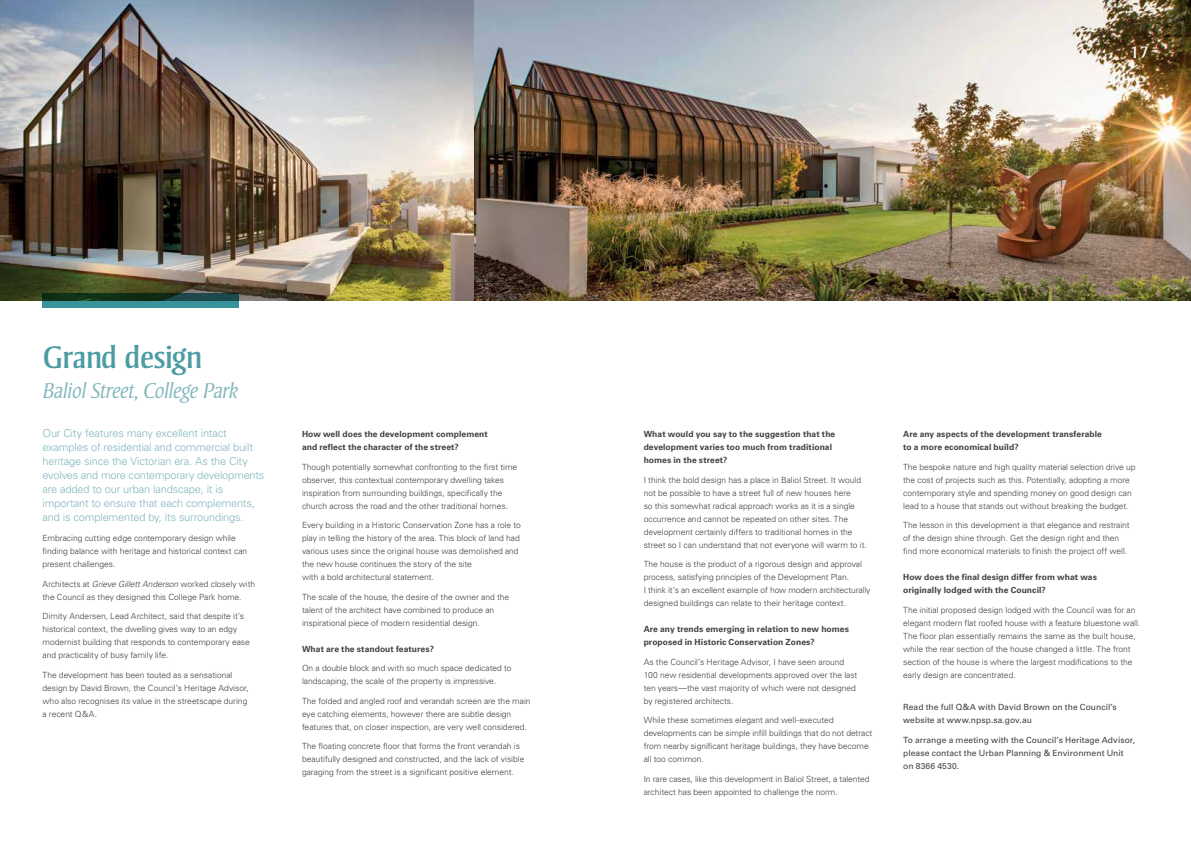
<style>
.page{position:relative;width:1191px;height:842px;background:#fff}
.page>*{position:absolute;margin:0;border:0;box-sizing:border-box;transform-origin:0 0}
.t1{font:32px "Strayhorn";letter-spacing:-.025em;color:#4d9ca3}
.t2{font:italic 300 22px "Strayhorn";letter-spacing:-.02em;color:#83b7bd}
.t3{font:17px "Strayhorn";color:#fff}
.t4{font:300 11px/14px "Univers";letter-spacing:-.015em;color:#83b7bd}
.t5{font:300 8.5px/13px "Univers";letter-spacing:-.005em;color:#414042}
.t6{font:700 8.5px/13px "Univers";letter-spacing:.01em;color:#414042}
.t7{font:8.5px/13px "Univers";letter-spacing:.005em;color:#414042}
.s1{font-style:italic}
</style>
<div class="page">
<img style="left:0;top:0;width:1191px;height:301px">
<svg style="left:43px;top:294px;width:196px;height:14px;background:#266561"></svg>
<h3 class="t3" style="left:1130px;top:42px;width:20px">17</h3>
<h1 class="t1" style="left:43px;top:339px;width:161px">Grand design</h1>
<h2 class="t2" style="left:43px;top:379px;width:197px">Baliol Street, College Park</h2>
<p class="t4" style="left:43px;top:426px;width:223px">Our City features many excellent intact examples of residential and commercial built heritage since the Victorian era. As the City evolves and more contemporary developments are added to our urban landscape, it is important to ensure that each complements, and is complemented by, its surroundings.</p>
<p class="t5" style="left:43px;top:532px;width:206px">Embracing cutting edge contemporary design while finding balance with heritage and historical context can present challenges.</p>
<p class="t5" style="left:43px;top:577px;width:214px">Architects at <span class="s1">Grieve Gillett Anderson</span> worked closely with the Council as they designed this College Park home.</p>
<p class="t5" style="left:43px;top:610px;width:209px">Dimity Andersen, Lead Architect, said that despite it’s historical context, the dwelling gives way to an edgy modernist building that responds to contemporary ease and practicality of busy family life.</p>
<p class="t5" style="left:43px;top:668px;width:208px">The development has been touted as a sensational design by David Brown, the Council’s Heritage Advisor, who also recognises its value in the streetscape during a recent Q&amp;A.</p>
<p class="t6" style="left:302px;top:428px;width:187px">How well does the development complement and reflect the character of the street?</p>
<p class="t5" style="left:302px;top:460px;width:217px">Though potentially somewhat confronting to the first time observer, this contextual contemporary dwelling takes inspiration from surrounding buildings, specifically the church across the road and the other traditional homes.</p>
<p class="t5" style="left:302px;top:519px;width:220px">Every building in a Historic Conservation Zone has a role to play in telling the history of the area. This block of land had various uses since the original house was demolished and the new house continues the story of the site<br>with a bold architectural statement.</p>
<p class="t5" style="left:302px;top:590px;width:209px">The scale of the house, the desire of the owner and the talent of the architect have combined to produce an inspirational piece of modern residential design.</p>
<p class="t6" style="left:302px;top:642px;width:134px">What are the standout features?</p>
<p class="t5" style="left:302px;top:662px;width:211px">On a double block and with so much space dedicated to landscaping, the scale of the property is impressive.</p>
<p class="t5" style="left:302px;top:694px;width:230px">The folded and angled roof and verandah screen are the main eye catching elements, however there are subtle design features that, on closer inspection, are very well considered.</p>
<p class="t5" style="left:302px;top:740px;width:224px">The floating concrete floor that forms the front verandah is beautifully designed and constructed, and the lack of visible garaging from the street is a significant positive element.</p>
<p class="t6" style="left:643px;top:428px;width:193px">What would you say to the suggestion that the development varies too much from traditional homes in the street?</p>
<p class="t5" style="left:643px;top:473px;width:225px">I think the bold design has a place in Baliol Street. It would not be possible to have a street full of new houses here<br>so this somewhat radical approach works as it is a single occurrence and cannot be repeated on other sites. The development certainly differs to traditional homes in the street so I can understand that not everyone will warm to it.</p>
<p class="t5" style="left:643px;top:558px;width:228px">The house is the product of a rigorous design and approval process, satisfying principles of the Development Plan.<br>I think it’s an excellent example of how modern architecturally designed buildings can relate to their heritage context.</p>
<p class="t6" style="left:643px;top:623px;width:207px">Are any trends emerging in relation to new homes proposed in Historic Conservation Zones?</p>
<p class="t5" style="left:643px;top:655px;width:215px">As the Council’s Heritage Advisor, I have seen around 100 new residential developments approved over the last ten years—the vast majority of which were not designed by registered architects.</p>
<p class="t5" style="left:643px;top:714px;width:230px">While these sometimes elegant and well-executed developments can be simple infill buildings that do not detract from nearby significant heritage buildings, they have become all too common.</p>
<p class="t5" style="left:643px;top:772px;width:227px">In rare cases, like this development in Baliol Street, a talented architect has been appointed to challenge the norm.</p>
<p class="t6" style="left:903px;top:428px;width:200px">Are any aspects of the development transferable to a more economical build?</p>
<p class="t5" style="left:903px;top:460px;width:234px">The bespoke nature and high quality material selection drive up the cost of projects such as this. Potentially, adopting a more contemporary style and spending money on good design can lead to a house that stands out without breaking the budget.</p>
<p class="t5" style="left:903px;top:519px;width:228px">The lesson in this development is that elegance and restraint of the design shine through. Get the design right and then find more economical materials to finish the project off well.</p>
<p class="t6" style="left:903px;top:571px;width:195px">How does the final design differ from what was originally lodged with the Council?</p>
<p class="t5" style="left:903px;top:603px;width:239px">The initial proposed design lodged with the Council was for an elegant modern flat roofed house with a feature bluestone wall.<br>The floor plan essentially remains the same as the built house, while the rear section of the house changed a little. The front section of the house is where the largest modifications to the early design are concentrated.</p>
<p class="t7" style="left:903px;top:701px;width:215px">Read the full Q&amp;A with David Brown on the Council’s website at www.npsp.sa.gov.au</p>
<p class="t7" style="left:903px;top:733px;width:233px">To arrange a meeting with the Council’s Heritage Advisor, please contact the Urban Planning &amp; Environment Unit on 8366 4530.</p>
</div>
